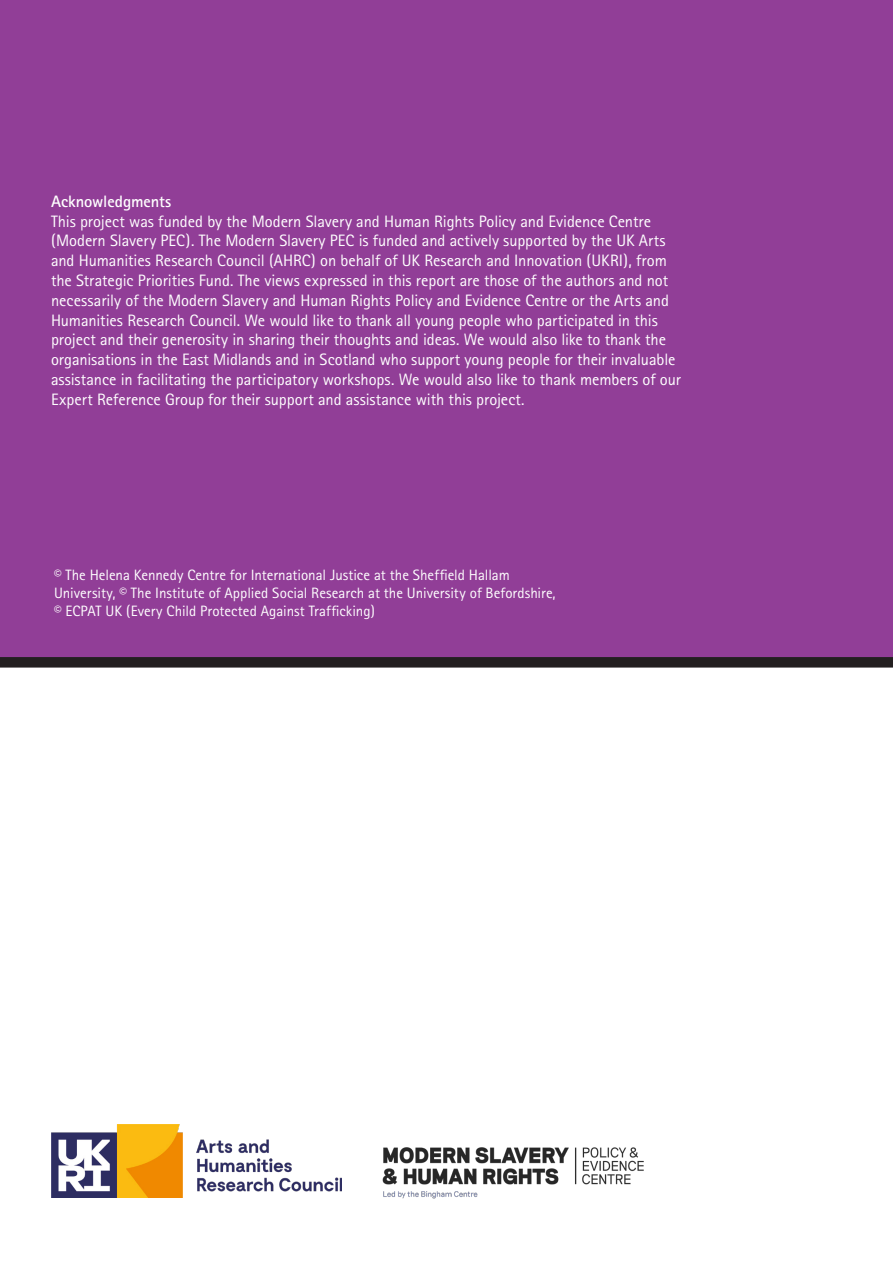
<style>
.page{position:relative;width:893px;height:1263px;background:#fff}
.page>*{position:absolute;margin:0;border:0;box-sizing:border-box;transform-origin:0 0}
.t1{font:16.5px/19.8px "Rotis Sans Serif";letter-spacing:-.005em;color:#fff}
.t2{font:700 16.5px "Rotis Sans Serif";letter-spacing:-.005em;color:#fff}
.t3{font:15px/18px "Rotis Sans Serif";color:#fff}
</style>
<div class="page">
<div style="left:0;top:0;width:893px;height:657px;background:#913e97"></div>
<div style="left:0;top:657px;width:893px;height:10px;background:#231f20"></div>
<img style="left:51px;top:1124px;width:290px;height:74px">
<img style="left:382px;top:1147px;width:262px;height:52px">
<p class="t2" style="left:51px;top:191px;width:122px">Acknowledgments</p>
<p class="t1" style="left:51px;top:211px;width:631px">This project was funded by the Modern Slavery and Human Rights Policy and Evidence Centre (Modern Slavery PEC). The Modern Slavery PEC is funded and actively supported by the UK Arts and Humanities Research Council (AHRC) on behalf of UK Research and Innovation (UKRI), from the Strategic Priorities Fund. The views expressed in this report are those of the authors and not necessarily of the Modern Slavery and Human Rights Policy and Evidence Centre or the Arts and Humanities Research Council. We would like to thank all young people who participated in this project and their generosity in sharing their thoughts and ideas. We would also like to thank the organisations in the East Midlands and in Scotland who support young people for their invaluable assistance in facilitating the participatory workshops. We would also like to thank members of our Expert Reference Group for their support and assistance with this project.</p>
<p class="t3" style="left:54px;top:566px;width:503px">© The Helena Kennedy Centre for International Justice at the Sheffield Hallam<br>University, © The Institute of Applied Social Research at the University of Befordshire, © ECPAT UK (Every Child Protected Against Trafficking)</p>
</div>
